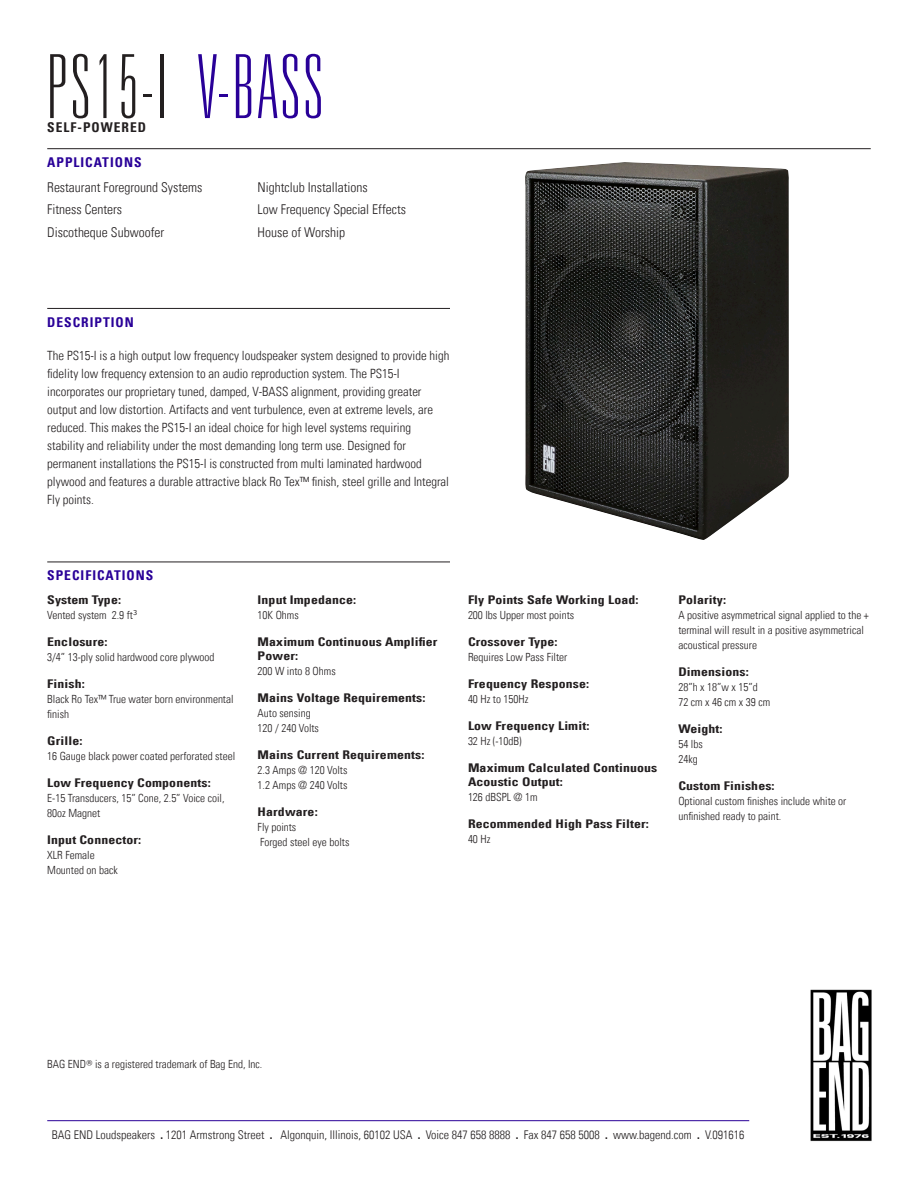
<style>
.page{position:relative;width:918px;height:1188px;background:#fff}
.page>*{position:absolute;margin:0;border:0;box-sizing:border-box;transform-origin:0 0}
.Product_Header{font:100 ultra-condensed 88.5px "Univers LT Std";letter-spacing:.05em;color:#231f20}
.Applications_Body_Te{font:13.5px "Univers Com 47 Light Cond";color:#231f20}
.Main_Header_Divider{font:13.5px "Univers Com 67 Bold Cond";letter-spacing:.075em;color:#290098}
.Product_Header-2{font:13.5px "Univers Com 67 Bold Cond";letter-spacing:.075em;color:#231f20}
.Description_Body_Tex{font:12.75px/18px "Univers Com 47 Light Cond";color:#231f20}
.Quick_Specs_Header{font:12px/13.5px "Univers Com 67 Bold Cond";letter-spacing:.01em;color:#231f20;scale:1.15 1}
.t1{font:12px "Univers Com 47 Light Cond";color:#231f20}
.Quick_Specs_Body_Tex{font:11.25px/15px "Univers Com 47 Light Cond";color:#231f20}
.s1{color:#290098}
.s2{font-family:"Univers Com 67 Bold Cond"}
</style>
<div class="page">
<hr style="left:47px;top:1120px;width:702px;height:1px;background:#290098">
<img style="left:810px;top:989px;width:62px;height:153px">
<img style="left:525px;top:162px;width:264px;height:378px">
<hr style="left:47px;top:148px;width:824px;height:1px;background:#231f20">
<hr style="left:47px;top:308px;width:403px;height:1px;background:#231f20">
<hr style="left:47px;top:562px;width:403px;height:1px;background:#231f20">
<p class="Product_Header" style="left:47px;top:42px;width:277px">PS15-I <span class="s1">V-BASS</span></p>
<p class="Product_Header-2" style="left:47px;top:119px;width:100px">SELF-POWERED</p>
<p class="Main_Header_Divider" style="left:47px;top:154px;width:96px">APPLICATIONS</p>
<p class="Applications_Body_Te" style="left:47px;top:179px;width:157px">Restaurant Foreground Systems</p>
<p class="Applications_Body_Te" style="left:47px;top:202px;width:76px">Fitness Centers</p>
<p class="Applications_Body_Te" style="left:47px;top:224px;width:118px">Discotheque Subwoofer</p>
<p class="Applications_Body_Te" style="left:258px;top:179px;width:112px">Nightclub Installations</p>
<p class="Applications_Body_Te" style="left:258px;top:202px;width:150px">Low Frequency Special Effects</p>
<p class="Applications_Body_Te" style="left:258px;top:224px;width:89px">House of Worship</p>
<p class="Main_Header_Divider" style="left:47px;top:314px;width:88px">DESCRIPTION</p>
<p class="Description_Body_Tex" style="left:47px;top:347px;width:404px">The PS15-I is a high output low frequency loudspeaker system designed to provide high fidelity low frequency extension to an audio reproduction system. The PS15-I incorporates our proprietary tuned, damped, V-BASS alignment, providing greater output and low distortion. Artifacts and vent turbulence, even at extreme levels, are reduced. This makes the PS15-I an ideal choice for high level systems requiring stability and reliability under the most demanding long term use. Designed for permanent installations the PS15-I is constructed from multi laminated hardwood plywood and features a durable attractive black Ro Tex™ finish, steel grille and Integral Fly points.</p>
<p class="Main_Header_Divider" style="left:47px;top:567px;width:108px">SPECIFICATIONS</p>
<p class="Quick_Specs_Header" style="left:47px;top:593px;width:66px">System Type:</p>
<p class="Quick_Specs_Body_Tex" style="left:47px;top:608px;width:91px">Vented system 2.9 ft<sup>3</sup></p>
<p class="Quick_Specs_Header" style="left:47px;top:635px;width:54px">Enclosure:</p>
<p class="Quick_Specs_Body_Tex" style="left:47px;top:650px;width:169px">3/4” 13-ply solid hardwood core plywood</p>
<p class="Quick_Specs_Header" style="left:47px;top:677px;width:34px">Finish:</p>
<p class="Quick_Specs_Body_Tex" style="left:47px;top:692px;width:188px">Black Ro Tex™ True water born environmental finish</p>
<p class="Quick_Specs_Header" style="left:47px;top:734px;width:32px">Grille:</p>
<p class="Quick_Specs_Body_Tex" style="left:47px;top:749px;width:190px">16 Gauge black power coated perforated steel</p>
<p class="Quick_Specs_Header" style="left:47px;top:776px;width:144px">Low Frequency Components:</p>
<p class="Quick_Specs_Body_Tex" style="left:47px;top:791px;width:179px">E-15 Transducers, 15” Cone, 2.5” Voice coil,<br>80oz Magnet</p>
<p class="Quick_Specs_Header" style="left:47px;top:833px;width:83px">Input Connector:</p>
<p class="Quick_Specs_Body_Tex" style="left:47px;top:848px;width:49px">XLR Female</p>
<p class="Quick_Specs_Body_Tex" style="left:47px;top:863px;width:72px">Mounted on back</p>
<p class="Quick_Specs_Header" style="left:258px;top:593px;width:87px">Input Impedance:</p>
<p class="Quick_Specs_Body_Tex" style="left:258px;top:608px;width:43px">10K Ohms</p>
<p class="Quick_Specs_Header" style="left:258px;top:635px;width:158px">Maximum Continuous Amplifier<br>Power:</p>
<p class="Quick_Specs_Body_Tex" style="left:258px;top:663px;width:80px">200 W into 8 Ohms</p>
<p class="Quick_Specs_Header" style="left:258px;top:691px;width:148px">Mains Voltage Requirements:</p>
<p class="Quick_Specs_Body_Tex" style="left:258px;top:705px;width:55px">Auto sensing</p>
<p class="Quick_Specs_Body_Tex" style="left:258px;top:720px;width:63px">120 / 240 Volts</p>
<p class="Quick_Specs_Header" style="left:258px;top:748px;width:147px">Mains Current Requirements:</p>
<p class="Quick_Specs_Body_Tex" style="left:258px;top:762px;width:91px">2.3 Amps @ 120 Volts</p>
<p class="Quick_Specs_Body_Tex" style="left:258px;top:777px;width:91px">1.2 Amps @ 240 Volts</p>
<p class="Quick_Specs_Header" style="left:258px;top:805px;width:54px">Hardware:</p>
<p class="Quick_Specs_Body_Tex" style="left:258px;top:819px;width:40px">Fly points</p>
<p class="Quick_Specs_Body_Tex" style="left:260px;top:834px;width:91px">Forged steel eye bolts</p>
<p class="Quick_Specs_Header" style="left:468px;top:593px;width:150px">Fly Points Safe Working Load:</p>
<p class="Quick_Specs_Body_Tex" style="left:468px;top:608px;width:108px">200 lbs Upper most points</p>
<p class="Quick_Specs_Header" style="left:468px;top:635px;width:79px">Crossover Type:</p>
<p class="Quick_Specs_Body_Tex" style="left:468px;top:650px;width:101px">Requires Low Pass Filter</p>
<p class="Quick_Specs_Header" style="left:468px;top:677px;width:107px">Frequency Response:</p>
<p class="Quick_Specs_Body_Tex" style="left:468px;top:692px;width:62px">40 Hz to 150Hz</p>
<p class="Quick_Specs_Header" style="left:468px;top:719px;width:107px">Low Frequency Limit:</p>
<p class="Quick_Specs_Body_Tex" style="left:468px;top:734px;width:55px">32 Hz (-10dB)</p>
<p class="Quick_Specs_Header" style="left:468px;top:761px;width:166px">Maximum Calculated Continuous<br>Acoustic Output:</p>
<p class="Quick_Specs_Body_Tex" style="left:468px;top:789px;width:71px">126 dBSPL @ 1m</p>
<p class="Quick_Specs_Header" style="left:468px;top:817px;width:159px">Recommended High Pass Filter:</p>
<p class="Quick_Specs_Body_Tex" style="left:468px;top:831px;width:24px">40 Hz</p>
<p class="Quick_Specs_Header" style="left:678px;top:593px;width:43px">Polarity:</p>
<p class="Quick_Specs_Body_Tex" style="left:678px;top:608px;width:192px">A positive asymmetrical signal applied to the + terminal will result in a positive asymmetrical acoustical pressure</p>
<p class="Quick_Specs_Header" style="left:678px;top:665px;width:63px">Dimensions:</p>
<p class="Quick_Specs_Body_Tex" style="left:678px;top:680px;width:81px">28”h x 18”w x 15”d</p>
<p class="Quick_Specs_Body_Tex" style="left:678px;top:695px;width:93px">72 cm x 46 cm x 39 cm</p>
<p class="Quick_Specs_Header" style="left:678px;top:722px;width:40px">Weight:</p>
<p class="Quick_Specs_Body_Tex" style="left:678px;top:737px;width:26px">54 lbs</p>
<p class="Quick_Specs_Body_Tex" style="left:678px;top:752px;width:21px">24kg</p>
<p class="Quick_Specs_Header" style="left:678px;top:779px;width:85px">Custom Finishes:</p>
<p class="Quick_Specs_Body_Tex" style="left:678px;top:794px;width:170px">Optional custom finishes include white or unfinished ready to paint.</p>
<p class="Quick_Specs_Body_Tex" style="left:47px;top:1057px;width:217px">BAG END<sup>®</sup> is a registered trademark of Bag End, Inc.</p>
<p class="t1" style="left:52px;top:1127px;width:694px">BAG END Loudspeakers <span class="s2">.</span> 1201 Armstrong Street <span class="s2">.</span> Algonquin, Illinois, 60102 USA <span class="s2">.</span> Voice 847 658 8888 <span class="s2">.</span> Fax 847 658 5008 <span class="s2">.</span> www.bagend.com <span class="s2">.</span> V.091616</p>
</div>
